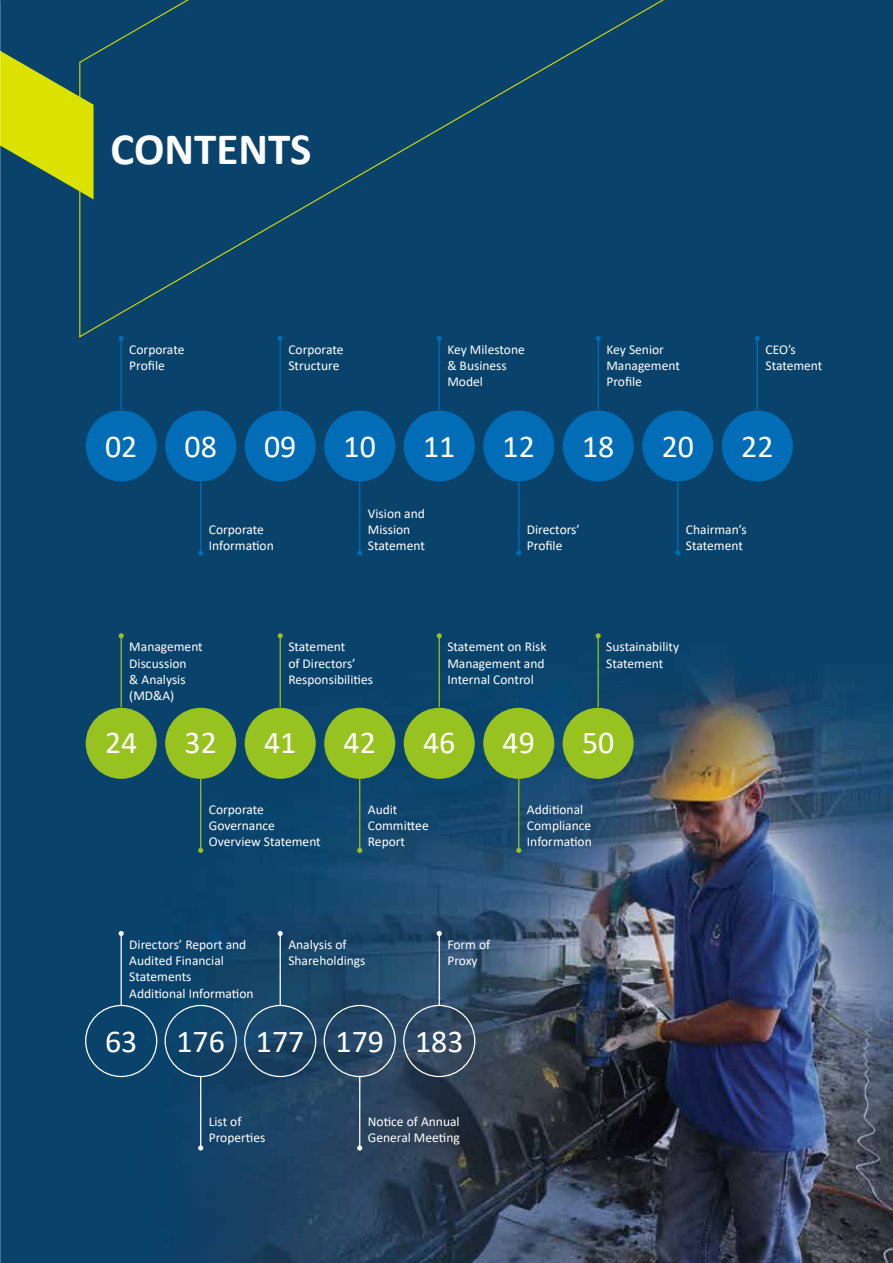
<style>
.page{position:relative;width:893px;height:1263px;background:#fff}
.page>*{position:absolute;margin:0;border:0;box-sizing:border-box;transform-origin:0 0}
.t1{font:700 45px "Calibri";color:#fff}
.t2{font:31.8px "Calibri";color:#fff}
.t3{font:13.5px/16.2px "Calibri";color:#fff}
</style>
<div class="page">
<img style="left:0;top:0;width:893px;height:1263px">
<div style="left:85px;top:1005px;width:72px;height:72px;border:1px solid #fff;border-radius:50%"></div>
<hr style="left:121px;top:933px;width:1px;height:72px;background:#fff">
<svg style="left:119px;top:931px;width:5px;height:5px"></svg>
<div style="left:165px;top:1005px;width:72px;height:72px;border:1px solid #fff;border-radius:50%"></div>
<hr style="left:200px;top:1076px;width:1px;height:72px;background:#fff">
<svg style="left:198px;top:1145px;width:5px;height:5px"></svg>
<div style="left:244px;top:1005px;width:72px;height:72px;border:1px solid #fff;border-radius:50%"></div>
<hr style="left:280px;top:933px;width:1px;height:72px;background:#fff">
<svg style="left:278px;top:931px;width:5px;height:5px"></svg>
<div style="left:403px;top:1005px;width:72px;height:72px;border:1px solid #fff;border-radius:50%"></div>
<hr style="left:439px;top:933px;width:1px;height:72px;background:#fff">
<svg style="left:437px;top:931px;width:5px;height:5px"></svg>
<div style="left:324px;top:1005px;width:72px;height:72px;border:1px solid #fff;border-radius:50%"></div>
<hr style="left:359px;top:1076px;width:1px;height:72px;background:#fff">
<svg style="left:357px;top:1145px;width:5px;height:5px"></svg>
<div style="left:86px;top:708px;width:71px;height:71px;background:#98c21f;border-radius:50%"></div>
<hr style="left:121px;top:636px;width:1px;height:71px;background:#98c21f">
<svg style="left:119px;top:633px;width:5px;height:5px"></svg>
<div style="left:165px;top:708px;width:71px;height:71px;background:#98c21f;border-radius:50%"></div>
<hr style="left:200px;top:779px;width:1px;height:71px;background:#98c21f">
<svg style="left:198px;top:848px;width:5px;height:5px"></svg>
<div style="left:245px;top:708px;width:71px;height:71px;background:#98c21f;border-radius:50%"></div>
<hr style="left:280px;top:636px;width:1px;height:71px;background:#98c21f">
<svg style="left:278px;top:633px;width:5px;height:5px"></svg>
<div style="left:324px;top:708px;width:71px;height:71px;background:#98c21f;border-radius:50%"></div>
<hr style="left:359px;top:779px;width:1px;height:71px;background:#98c21f">
<svg style="left:357px;top:848px;width:5px;height:5px"></svg>
<div style="left:404px;top:708px;width:71px;height:71px;background:#98c21f;border-radius:50%"></div>
<hr style="left:439px;top:636px;width:1px;height:71px;background:#98c21f">
<svg style="left:437px;top:633px;width:5px;height:5px"></svg>
<div style="left:563px;top:708px;width:71px;height:71px;background:#98c21f;border-radius:50%"></div>
<hr style="left:597px;top:636px;width:2px;height:71px;background:#98c21f">
<svg style="left:596px;top:633px;width:5px;height:5px"></svg>
<div style="left:483px;top:708px;width:71px;height:71px;background:#98c21f;border-radius:50%"></div>
<hr style="left:518px;top:779px;width:1px;height:71px;background:#98c21f">
<svg style="left:516px;top:848px;width:5px;height:5px"></svg>
<div style="left:86px;top:410px;width:71px;height:71px;background:#006db6;border-radius:50%"></div>
<hr style="left:121px;top:338px;width:1px;height:72px;background:#006db6">
<div style="left:165px;top:410px;width:71px;height:71px;background:#006db6;border-radius:50%"></div>
<hr style="left:200px;top:482px;width:1px;height:71px;background:#006db6">
<svg style="left:198px;top:550px;width:5px;height:6px"></svg>
<div style="left:245px;top:410px;width:71px;height:71px;background:#006db6;border-radius:50%"></div>
<hr style="left:280px;top:338px;width:1px;height:72px;background:#006db6">
<div style="left:324px;top:410px;width:71px;height:71px;background:#006db6;border-radius:50%"></div>
<hr style="left:359px;top:482px;width:1px;height:71px;background:#006db6">
<svg style="left:357px;top:550px;width:5px;height:6px"></svg>
<div style="left:404px;top:410px;width:71px;height:71px;background:#006db6;border-radius:50%"></div>
<hr style="left:439px;top:338px;width:1px;height:72px;background:#006db6">
<div style="left:483px;top:410px;width:71px;height:71px;background:#006db6;border-radius:50%"></div>
<hr style="left:518px;top:482px;width:1px;height:71px;background:#006db6">
<svg style="left:516px;top:550px;width:5px;height:6px"></svg>
<div style="left:563px;top:410px;width:71px;height:71px;background:#006db6;border-radius:50%"></div>
<hr style="left:598px;top:338px;width:1px;height:72px;background:#006db6">
<div style="left:642px;top:410px;width:71px;height:71px;background:#006db6;border-radius:50%"></div>
<hr style="left:677px;top:482px;width:1px;height:71px;background:#006db6">
<svg style="left:675px;top:550px;width:5px;height:6px"></svg>
<div style="left:722px;top:410px;width:71px;height:71px;background:#006db6;border-radius:50%"></div>
<hr style="left:757px;top:338px;width:1px;height:72px;background:#006db6">
<svg style="left:0;top:51px;width:78px;height:148px;background:#90a927"></svg>
<div style="left:78px;top:0;width:730px;height:339px;background:#09436b"></div>
<h1 class="t1" style="left:111px;top:117px;width:202px">CONTENTS</h1>
<p class="t3" style="left:129px;top:341px;width:57px">Corporate<br>Profile</p>
<p class="t3" style="left:288px;top:341px;width:57px">Corporate<br>Structure</p>
<p class="t3" style="left:447px;top:341px;width:79px">Key Milestone &amp; Business<br>Model</p>
<p class="t3" style="left:606px;top:341px;width:75px">Key Senior<br>Management<br>Profile</p>
<p class="t3" style="left:765px;top:341px;width:58px">CEO’s<br>Statement</p>
<h2 class="t2" style="left:105px;top:424px;width:34px">02</h2>
<h2 class="t2" style="left:185px;top:424px;width:34px">08</h2>
<h2 class="t2" style="left:264px;top:424px;width:34px">09</h2>
<h2 class="t2" style="left:344px;top:424px;width:34px">10</h2>
<h2 class="t2" style="left:423px;top:424px;width:34px">11</h2>
<h2 class="t2" style="left:503px;top:424px;width:34px">12</h2>
<h2 class="t2" style="left:582px;top:424px;width:34px">18</h2>
<h2 class="t2" style="left:662px;top:424px;width:34px">20</h2>
<h2 class="t2" style="left:741px;top:424px;width:34px">22</h2>
<p class="t3" style="left:209px;top:521px;width:66px">Corporate<br>Information</p>
<p class="t3" style="left:368px;top:505px;width:59px">Vision and<br>Mission<br>Statement</p>
<p class="t3" style="left:527px;top:521px;width:54px">Directors’<br>Profile</p>
<p class="t3" style="left:686px;top:521px;width:62px">Chairman’s<br>Statement</p>
<p class="t3" style="left:129px;top:638px;width:75px">Management<br>Discussion<br>&amp; Analysis (MD&amp;A)</p>
<h2 class="t2" style="left:185px;top:720px;width:34px">32</h2>
<h2 class="t2" style="left:105px;top:720px;width:34px">24</h2>
<p class="t3" style="left:288px;top:638px;width:86px">Statement<br>of Directors’<br>Responsibilities</p>
<p class="t3" style="left:447px;top:638px;width:101px">Statement on Risk<br>Management and<br>Internal Control</p>
<p class="t3" style="left:606px;top:638px;width:74px">Sustainability<br>Statement</p>
<h2 class="t2" style="left:264px;top:720px;width:34px">41</h2>
<h2 class="t2" style="left:344px;top:720px;width:34px">42</h2>
<h2 class="t2" style="left:423px;top:720px;width:34px">46</h2>
<h2 class="t2" style="left:503px;top:720px;width:34px">49</h2>
<h2 class="t2" style="left:582px;top:720px;width:34px">50</h2>
<p class="t3" style="left:209px;top:801px;width:113px">Corporate<br>Governance<br>Overview Statement</p>
<p class="t3" style="left:368px;top:801px;width:62px">Audit<br>Committee<br>Report</p>
<p class="t3" style="left:288px;top:936px;width:79px">Analysis of<br>Shareholdings</p>
<p class="t3" style="left:129px;top:936px;width:126px">Directors’ Report and<br>Audited Financial<br>Statements<br>Additional Information</p>
<h2 class="t2" style="left:176px;top:1019px;width:50px">176</h2>
<h2 class="t2" style="left:105px;top:1019px;width:34px">63</h2>
<h2 class="t2" style="left:335px;top:1019px;width:50px">179</h2>
<h2 class="t2" style="left:256px;top:1019px;width:50px">177</h2>
<p class="t3" style="left:447px;top:936px;width:44px">Form of<br>Proxy</p>
<h2 class="t2" style="left:415px;top:1019px;width:50px">183</h2>
<p class="t3" style="left:209px;top:1113px;width:58px">List of<br>Properties</p>
<p class="t3" style="left:368px;top:1113px;width:93px">Notice of Annual<br>General Meeting</p>
<p class="t3" style="left:527px;top:801px;width:66px">Additional<br>Compliance<br>Information</p>
</div>
